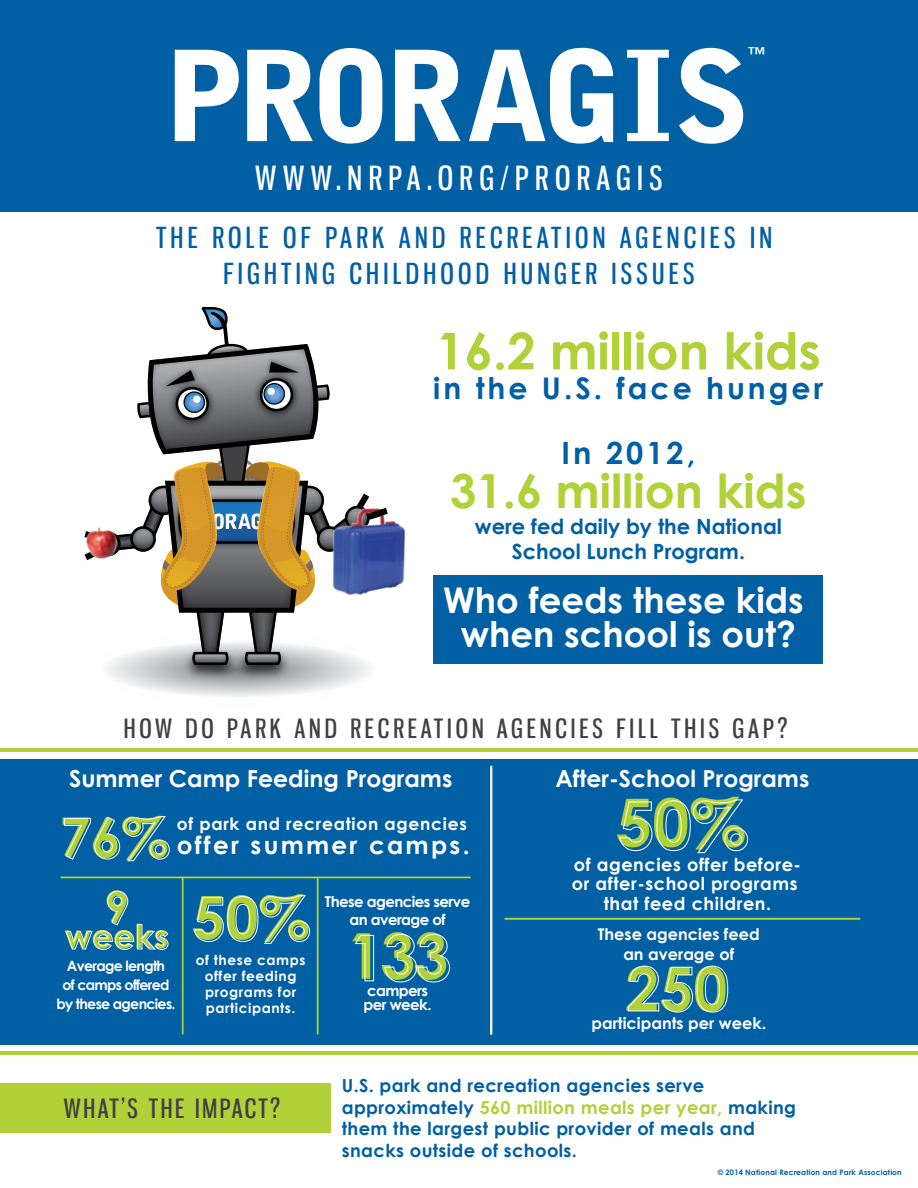
<style>
.page{position:relative;width:918px;height:1188px;background:#fff}
.page>*{position:absolute;margin:0;border:0;box-sizing:border-box;transform-origin:0 0}
.t1{font:700 63.3px "Century Gothic";color:#b1d138}
.t2{font:700 50.7px "Century Gothic";color:#b1d138}
.t3{font:700 47.1px "Century Gothic";color:#b1d138}
.t4{font:700 44.4px "Century Gothic";color:#b1d138}
.t5{font:700 35.4px/34.2px "Century Gothic";color:#fff;text-align:center}
.t6{font:700 33px "Century Gothic";letter-spacing:.01em;color:#b1d138}
.t7{font:32.7px "Gnuolane Rg";letter-spacing:.2em;color:#fff}
.t8{font:700 30.6px "Century Gothic";letter-spacing:.1em;color:#015fa3}
.t9{font:700 29.85px "Century Gothic";letter-spacing:.1em;color:#015fa3}
.t10{font:28.5px/35.8px "Gnuolane Rg";letter-spacing:.15em;color:#015fa3;text-align:center}
.t11{font:26.1px "Gnuolane Rg";letter-spacing:.15em;color:#414042}
.t12{font:26.1px "Gnuolane Rg";letter-spacing:.1em;color:#414042}
.t13{font:700 24.6px "Century Gothic";letter-spacing:.095em;color:#fff}
.t14{font:700 23.55px "Century Gothic";color:#fff}
.t15{font:700 21px/25.2px "Century Gothic";color:#015fa3;text-align:center}
.t16{font:700 18px/21.6px "Century Gothic";letter-spacing:.02em;color:#015fa3}
.t17{font:700 18px "Century Gothic";color:#fff}
.t18{font:700 17.85px/19.5px "Century Gothic";letter-spacing:.03em;color:#fff;text-align:center}
.t19{font:700 17.1px "Century Gothic";letter-spacing:.045em;color:#fff}
.t20{font:700 16.2px/19.4px "Century Gothic";color:#fff;text-align:center}
.t21{font:700 15px/18px "Century Gothic";letter-spacing:-.04em;color:#fff;text-align:center}
.t22{font:700 14.25px/18.6px "Century Gothic";letter-spacing:-.05em;color:#fff;text-align:center}
.t23{font:700 13.8px/16px "Century Gothic";letter-spacing:.04em;color:#fff;text-align:center}
.t24{font:700 7.5px "Century Gothic";letter-spacing:.02em;color:#015fa3}
.s1{color:#b1d138}
</style>
<div class="page">
<hr style="left:0;top:748px;width:918px;height:3px;background:#b1d138">
<hr style="left:0;top:1051px;width:918px;height:3px;background:#b1d138">
<div style="left:0;top:759px;width:918px;height:285px;background:#015fa3"></div>
<div style="left:0;top:1083px;width:330px;height:50px;background:#b1d138"></div>
<div style="left:0;top:0;width:918px;height:212px;background:#015fa3"></div>
<svg style="left:175px;top:50px;width:64px;height:91px"></svg>
<svg style="left:247px;top:50px;width:66px;height:91px"></svg>
<svg style="left:319px;top:48px;width:63px;height:96px"></svg>
<svg style="left:395px;top:50px;width:66px;height:91px"></svg>
<svg style="left:469px;top:48px;width:144px;height:96px"></svg>
<svg style="left:627px;top:50px;width:42px;height:91px"></svg>
<svg style="left:679px;top:48px;width:64px;height:96px"></svg>
<hr style="left:490px;top:766px;width:2px;height:269px;background:#fff">
<svg style="left:193px;top:894px;width:118px;height:50px"></svg>
<svg style="left:617px;top:797px;width:132px;height:57px"></svg>
<hr style="left:182px;top:877px;width:2px;height:157px;background:#b1d138">
<hr style="left:317px;top:877px;width:2px;height:157px;background:#b1d138">
<svg style="left:65px;top:890px;width:104px;height:60px"></svg>
<svg style="left:355px;top:934px;width:20px;height:48px"></svg>
<svg style="left:384px;top:933px;width:66px;height:50px"></svg>
<hr style="left:61px;top:877px;width:410px;height:1px;background:#b1d138">
<hr style="left:505px;top:918px;width:355px;height:2px;background:#b1d138">
<svg style="left:63px;top:815px;width:107px;height:47px"></svg>
<svg style="left:626px;top:966px;width:102px;height:47px"></svg>
<div style="left:434px;top:575px;width:389px;height:89px;background:#015fa3"></div>
<img style="left:395px;top:521px;width:11px;height:66px">
<svg style="left:107px;top:306px;width:288px;height:390px"></svg>
<img style="left:84px;top:521px;width:48px;height:45px">
<p class="t17" style="left:748px;top:40px;width:19px">™</p>
<h3 class="t7" style="left:255px;top:158px;width:409px">WWW.NRPA.ORG/PRORAGIS</h3>
<h3 class="t10" style="left:156px;top:219px;width:618px">THE ROLE OF PARK AND RECREATION AGENCIES IN<br>FIGHTING CHILDHOOD HUNGER ISSUES</h3>
<h2 class="t2" style="left:436px;top:313px;width:386px">16.2 million kids</h2>
<h3 class="t9" style="left:433px;top:365px;width:392px">in the U.S. face hunger</h3>
<h3 class="t8" style="left:561px;top:430px;width:136px">In 2012,</h3>
<h3 class="t3" style="left:450px;top:456px;width:358px">31.6 million kids</h3>
<p class="t15" style="left:475px;top:513px;width:309px">were fed daily by the National<br>School Lunch Program.</p>
<h3 class="t5" style="left:443px;top:581px;width:362px">Who feeds these kids when school is out?</h3>
<h3 class="t11" style="left:124px;top:713px;width:665px">HOW DO PARK AND RECREATION AGENCIES FILL THIS GAP?</h3>
<h3 class="t14" style="left:69px;top:760px;width:385px">Summer Camp Feeding Programs</h3>
<h3 class="t14" style="left:555px;top:760px;width:255px">After-School Programs</h3>
<p class="t19" style="left:177px;top:811px;width:292px">of park and recreation agencies</p>
<h3 class="t13" style="left:177px;top:827px;width:294px">offer summer camps.</h3>
<h3 class="t4" style="left:104px;top:874px;width:26px">9</h3>
<h3 class="t6" style="left:65px;top:911px;width:105px">weeks</h3>
<p class="t22" style="left:56px;top:956px;width:121px">Average length<br>of camps offered by these agencies.</p>
<p class="t23" style="left:196px;top:951px;width:111px">of these camps offer feeding programs for participants.</p>
<p class="t21" style="left:325px;top:892px;width:147px">These agencies serve an average of</p>
<h1 class="t1" style="left:347px;top:908px;width:103px">133</h1>
<p class="t21" style="left:364px;top:983px;width:69px;line-height:14.2px;text-align:left">campers per week.</p>
<p class="t18" style="left:572px;top:854px;width:231px">of agencies offer before&shy;or after-school programs that feed children.</p>
<p class="t20" style="left:598px;top:924px;width:163px">These agencies feed an average of</p>
<p class="t20" style="left:591px;top:1013px;width:176px">participants per week.</p>
<h3 class="t12" style="left:64px;top:1093px;width:218px">WHAT’S THE IMPACT?</h3>
<p class="t16" style="left:342px;top:1074px;width:456px">U.S. park and recreation agencies serve approximately <span class="s1">560 million meals per year,</span> making them the largest public provider of meals and snacks outside of schools.</p>
<p class="t24" style="left:718px;top:1167px;width:186px">© 2014 National Recreation and Park Association</p>
</div>
